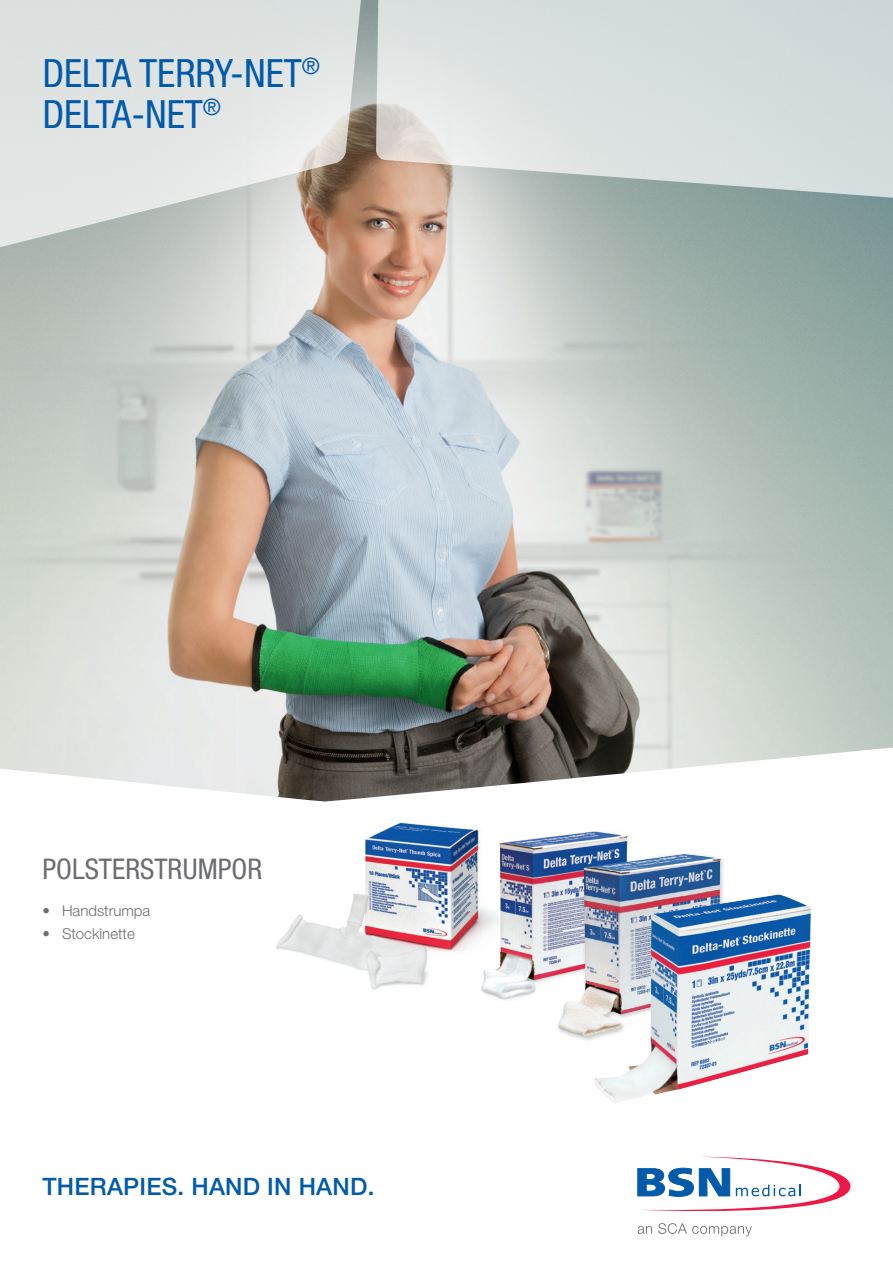
<style>
.page{position:relative;width:893px;height:1263px;background:#fff}
.page>*{position:absolute;margin:0;border:0;box-sizing:border-box;transform-origin:0 0}
.t1{font:condensed 39px/40.5px "Helvetica Neue LT Std";color:#015aaa}
.t2{font:condensed 28.5px "Helvetica Neue LT Std";color:#6c6d70}
.t3{font:500 24px "Helvetica Neue LT Std";letter-spacing:.01em;color:#015aaa}
.t4{font:300 15px "Helvetica Neue LT Std";color:#6c6d70}
</style>
<div class="page">
<img style="left:0;top:259px;width:893px;height:484px">
<svg style="left:0;top:743px;width:893px;height:59px"></svg>
<svg style="left:390px;top:0;width:503px;height:259px;background:#c9d0ce"></svg>
<svg style="left:0;top:0;width:390px;height:271px;background:#d4d4d0"></svg>
<svg style="left:638px;top:1157px;width:212px;height:79px"></svg>
<img style="left:275px;top:822px;width:202px;height:168px">
<img style="left:477px;top:830px;width:151px;height:170px">
<div style="left:555px;top:851px;width:170px;height:191px;background:#231f20;opacity:.25"></div>
<img style="left:558px;top:854px;width:162px;height:183px">
<img style="left:594px;top:894px;width:217px;height:210px">
<p class="t1" style="left:43px;top:53px;width:279px">DELTA TERRY-NET<sup>®<br></sup>DELTA-NET<sup>®</sup></p>
<p class="t2" style="left:43px;top:853px;width:221px">POLSTERSTRUMPOR</p>
<p class="t4" style="left:43px;top:902px;width:109px">• Handstrumpa</p>
<p class="t4" style="left:43px;top:924px;width:94px">• Stockinette</p>
<p class="t3" style="left:43px;top:1172px;width:333px">THERAPIES. HAND IN HAND.</p>
</div>
